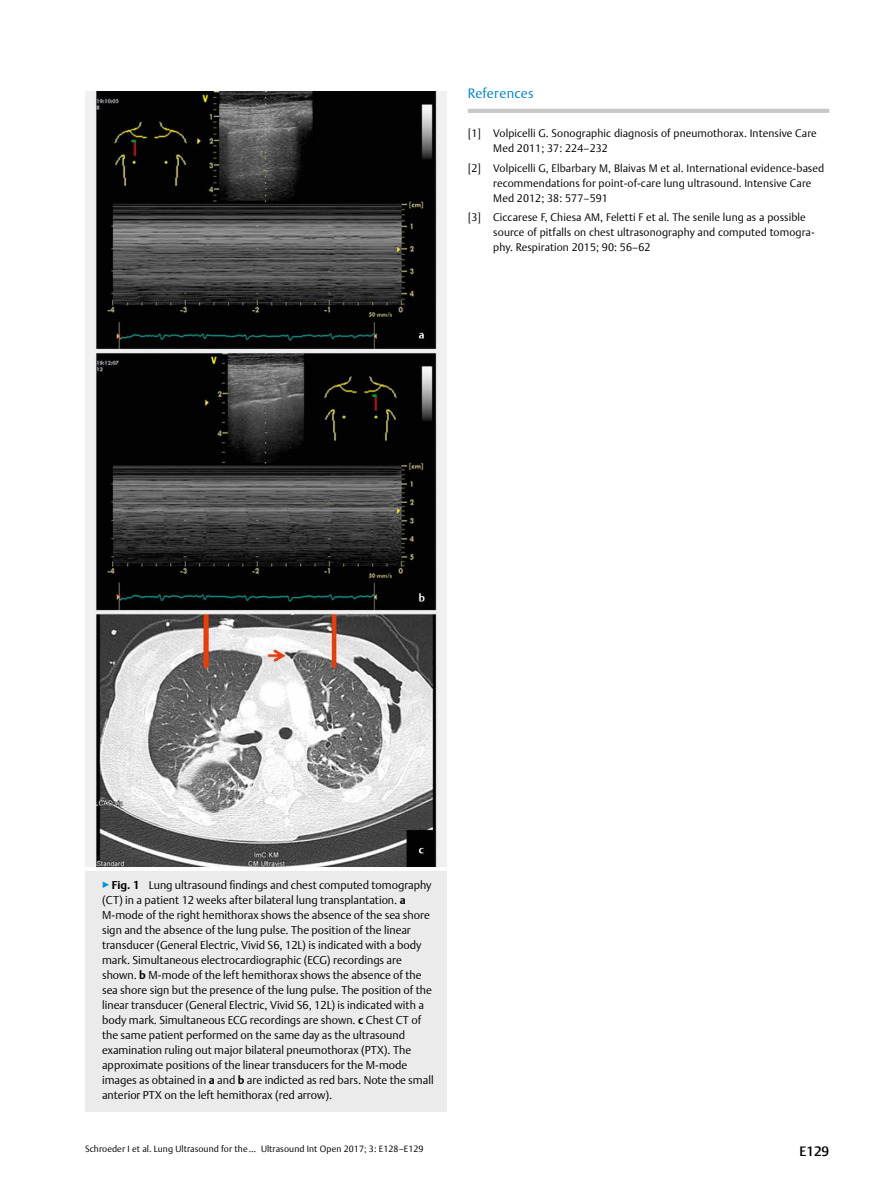
<style>
.page{position:relative;width:893px;height:1191px;background:#fff}
.page>*{position:absolute;margin:0;border:0;box-sizing:border-box;transform-origin:0 0}
.t1{font:300 13.5px "Thieme Argo 2011";letter-spacing:.015em;color:#0083c2}
.t2{font:500 13.5px "Thieme Argo 2011";color:#000}
.t3{font:300 11.25px/15px "Thieme Argo 2011";color:#000}
.t4{font:300 10.8px/15px "Thieme Argo 2011";letter-spacing:.01em;color:#000}
.t5{font:300 9px "Thieme Argo 2011";letter-spacing:.01em;color:#000}
.s1{color:#0095da}
.s2{font-weight:700}
</style>
<div class="page">
<hr style="left:468px;top:109px;width:361px;height:4px;background:#c7c8ca">
<img style="left:85px;top:91px;width:362px;height:776px">
<div style="left:85px;top:867px;width:361px;height:244px;background:#ebebec"></div>
<hr style="left:85px;top:867px;width:361px;height:4px;background:#fff">
<p class="t1" style="left:468px;top:85px;width:68px">References</p>
<p class="t4" style="left:493px;top:126px;width:325px;text-indent:-26px">[1] Volpicelli G. Sonographic diagnosis of pneumothorax. Intensive Care<br>Med 2011; 37: 224–232</p>
<p class="t4" style="left:493px;top:160px;width:333px;text-indent:-26px">[2] Volpicelli G, Elbarbary M, Blaivas M et al. International evidence-based recommendations for point-of-care lung ultrasound. Intensive Care<br>Med 2012; 38: 577–591</p>
<p class="t4" style="left:493px;top:209px;width:323px;text-indent:-26px">[3] Ciccarese F, Chiesa AM, Feletti F et al. The senile lung as a possible source of pitfalls on chest ultrasonography and computed tomogra&shy;phy. Respiration 2015; 90: 56–62</p>
<p class="t3" style="left:102px;top:877px;width:333px"><span class="s1">▶</span><span class="s2">Fig. 1</span> Lung ultrasound findings and chest computed tomography (CT) in a patient 12 weeks after bilateral lung transplantation. <span class="s2">a </span>M-mode of the right hemithorax shows the absence of the sea shore sign and the absence of the lung pulse. The position of the linear transducer (General Electric, Vivid S6, 12L) is indicated with a body mark. Simultaneous electrocardiographic (ECG) recordings are shown. <span class="s2">b</span> M-mode of the left hemithorax shows the absence of the sea shore sign but the presence of the lung pulse. The position of the linear transducer (General Electric, Vivid S6, 12L) is indicated with a body mark. Simultaneous ECG recordings are shown. <span class="s2">c</span> Chest CT of the same patient performed on the same day as the ultrasound examination ruling out major bilateral pneumothorax (PTX). The approximate positions of the linear transducers for the M-mode images as obtained in <span class="s2">a</span> and <span class="s2">b</span> are indicted as red bars. Note the small anterior PTX on the left hemithorax (red arrow).</p>
<p class="t5" style="left:85px;top:1143px;width:340px">Schroeder I et al. Lung Ultrasound for the … Ultrasound Int Open 2017; 3: E128–E129</p>
<p class="t2" style="left:799px;top:1142px;width:31px">E129</p>
</div>
